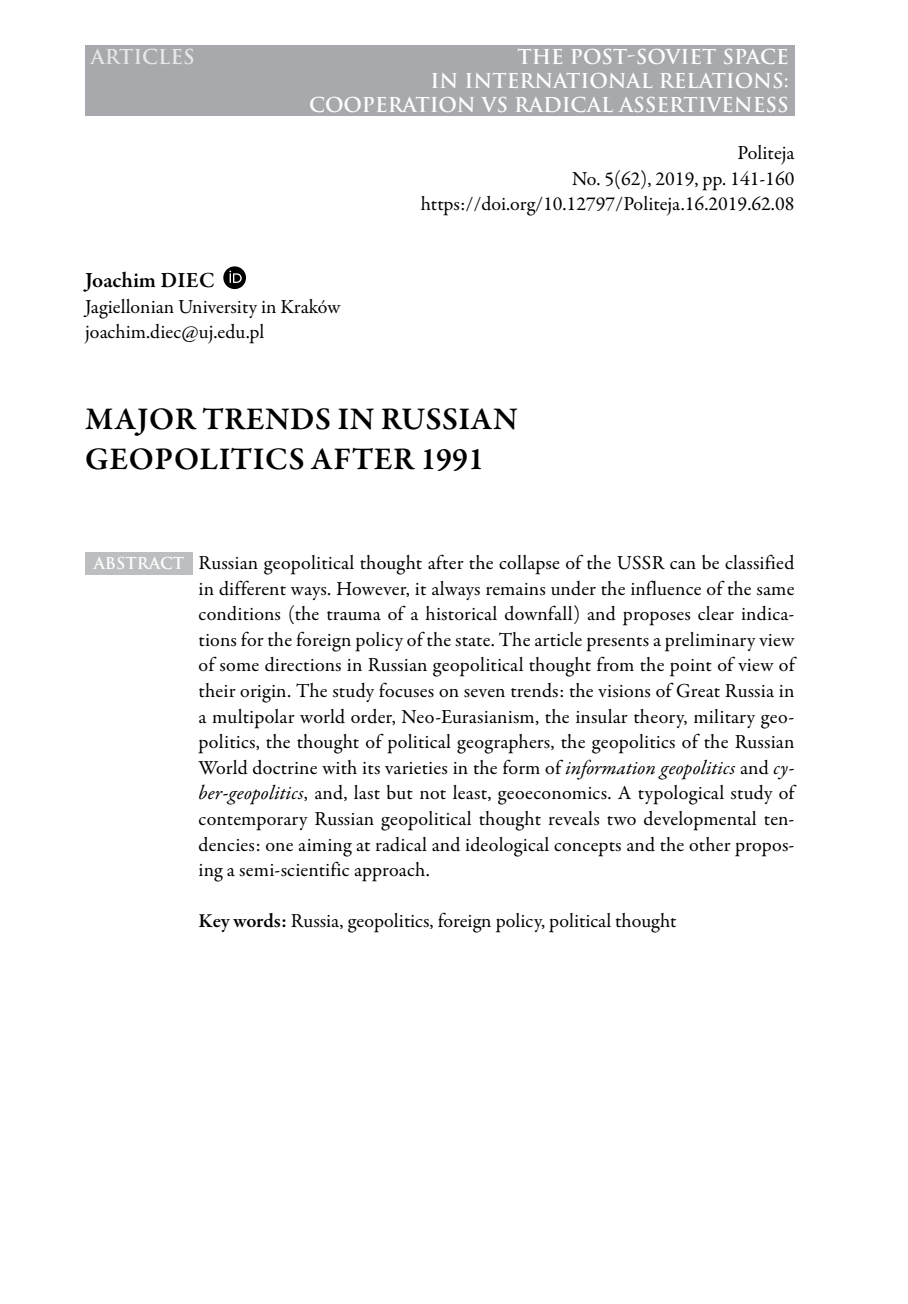
<style>
.page{position:relative;width:908px;height:1304px;background:#fff}
.page>*{position:absolute;margin:0;border:0;box-sizing:border-box;transform-origin:0 0}
.t1{font:600 32px/40px "Garamond Premr Pro";letter-spacing:.015em;color:#000}
.t2{font:600 22px "Garamond Premr Pro";color:#000}
.t3{font:20px/25.6px "Garamond Premr Pro";color:#000;text-align:right}
.t4{font:700 20px/24px "Trajan Pro";color:#fff;text-align:right}
.t5{font:700 20px "Trajan Pro";color:#e6e7e8}
.t6{font:700 16px "Trajan Pro";color:#fff}
.s1{font-style:italic}
.s2{font-weight:600}
</style>
<div class="page">
<div style="left:85px;top:45px;width:709px;height:71px;background:#a7a9ac"></div>
<div style="left:85px;top:552px;width:108px;height:22px;background:#bcbec0"></div>
<div style="left:223px;top:266px;width:23px;height:23px;background:#000;border-radius:50%"></div>
<svg style="left:229px;top:271px;width:12px;height:12px"></svg>
<p class="t5" style="left:91px;top:45px;width:105px">ARTICLES</p>
<p class="t4" style="left:517px;top:45px;width:218px">THE POST-S OVIET SPA</p>
<p class="t4" style="left:309px;top:45px;width:481px">CE<br>IN INTERNATIONAL RELATIONS:<br>COOPERATION VS RADICAL ASSERTIVENESS</p>
<p class="t2" style="left:85px;top:267px;width:131px">JOACHIM DIEC</p>
<p class="t3" style="left:85px;top:294px;width:257px;text-align:left">Jagiellonian University in Kraków joachim.diec@uj.edu.pl</p>
<p class="t3" style="left:421px;top:140px;width:375px">Politeja<br>No. 5(62), 2019, pp. 141-160 https://doi.org/10.12797/Politeja.16.2019.62.08</p>
<h1 class="t1" style="left:85px;top:400px;width:334px">MAJOR TRENDS IN RUSSI</h1>
<h1 class="t1" style="left:85px;top:400px;width:434px;text-indent:385px">AN<br>GEOPOLITICS AFTER 1991</h1>
<p class="t6" style="left:94px;top:553px;width:69px">ABST RACT</p>
<p class="t3" style="left:198px;top:550px;width:597px;text-align:justify">Russian geopolitical thought after the collapse of the USSR can be classified in different ways. However, it always remains under the influence of the same conditions (the trauma of a historical downfall) and proposes clear indica&shy;tions for the foreign policy of the state. The article presents a preliminary view of some directions in Russian geopolitical thought from the point of view of their origin. The study focuses on seven trends: the visions of Great Russia in a multipolar world order, Neo-Eurasianism, the insular theory, military geo&shy;politics, the thought of political geographers, the geopolitics of the Russian World doctrine with its varieties in the form of <span class="s1">information geopolitics</span> and <span class="s1">cy&shy;ber-geopolitics</span>, and, last but not least, geoeconomics. A typological study of contemporary Russian geopolitical thought reveals two developmental ten&shy;dencies: one aiming at radical and ideological concepts and the other propos&shy;ing a semi-scientific approach.</p>
<p class="t3" style="left:198px;top:909px;width:479px"><span class="s2">KEY WORDS:</span> Russia, geopolitics, foreign policy, political thought</p>
</div>
